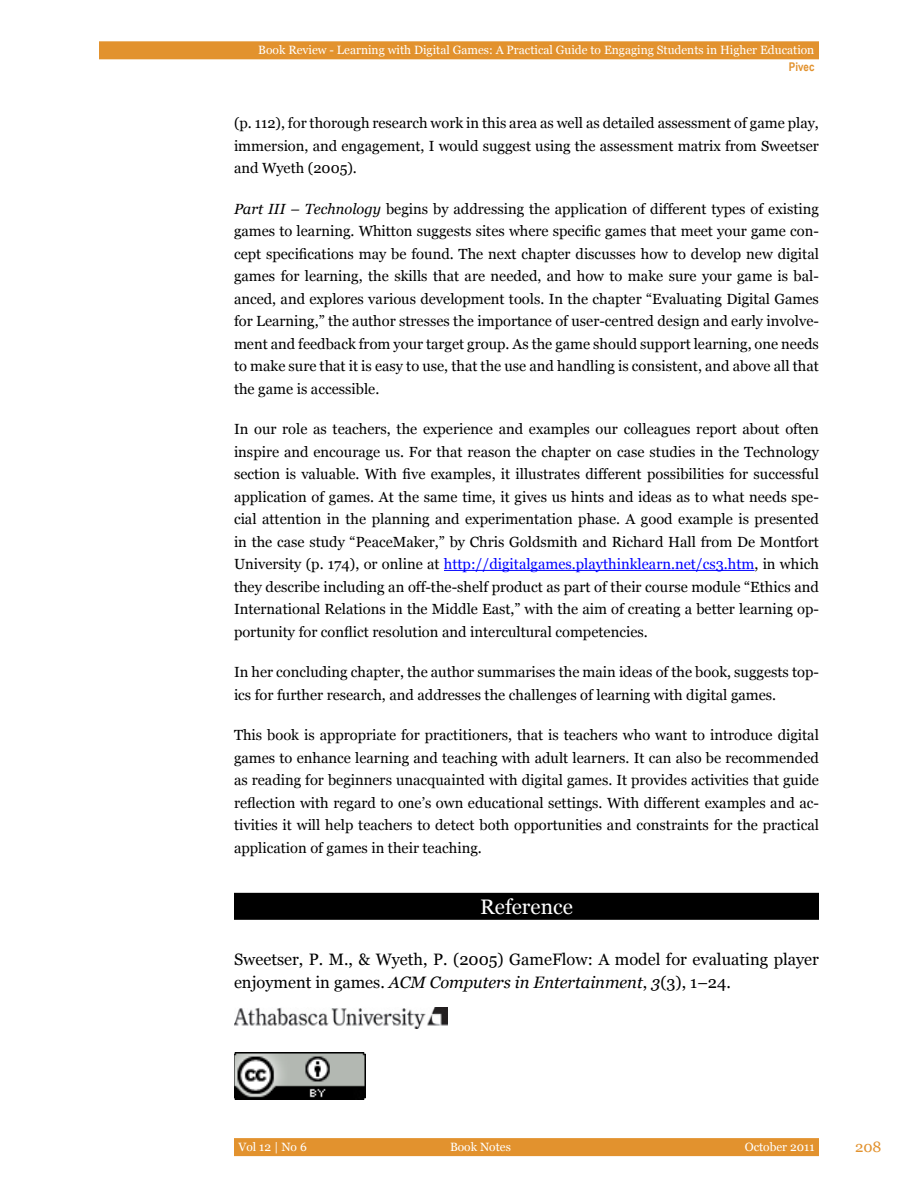
<style>
.page{position:relative;width:918px;height:1188px;background:#fff}
.page>*{position:absolute;margin:0;border:0;box-sizing:border-box;transform-origin:0 0}
.t1{font:21px "Georgia";color:#fff}
.t2{font:16.5px/22.5px "Georgia";color:#000}
.t3{font:15px "Georgia";color:#e2922e}
.t4{font:14.7px/22.5px "Georgia";color:#000;text-align:justify}
.t5{font:12px "Georgia";color:#fff}
.t6{font:700 12px "Arial Narrow";color:#e2922e}
.s1{font-style:italic}
.s2{color:#00f}
</style>
<div class="page">
<div style="left:99px;top:41px;width:720px;height:18px;background:#e2922e"></div>
<div style="left:234px;top:1138px;width:585px;height:18px;background:#e2922e"></div>
<hr style="left:444px;top:570px;width:311px;height:1px;background:#00f">
<div style="left:234px;top:893px;width:585px;height:27px;background:#000"></div>
<img style="left:234px;top:1008px;width:213px;height:20px">
<img style="left:234px;top:1053px;width:132px;height:46px">
<p class="t5" style="left:258px;top:43px;width:558px">Book Review - Learning with Digital Games: A Practical Guide to Engaging Students in Higher Education</p>
<p class="t6" style="left:789px;top:58px;width:27px">Pivec</p>
<p class="t4" style="left:234px;top:112px;width:586px">(p. 112), for thorough research work in this area as well as detailed assessment of game play, immersion, and engagement, I would suggest using the assessment matrix from Sweetser and Wyeth (2005).</p>
<p class="t4" style="left:234px;top:198px;width:586px"><span class="s1">Part III – Technology</span> begins by addressing the application of different types of existing games to learning. Whitton suggests sites where specific games that meet your game con&shy;cept specifications may be found. The next chapter discusses how to develop new digital games for learning, the skills that are needed, and how to make sure your game is bal&shy;anced, and explores various development tools. In the chapter “Evaluating Digital Games for Learning,” the author stresses the importance of user-centred design and early involve&shy;ment and feedback from your target group. As the game should support learning, one needs to make sure that it is easy to use, that the use and handling is consistent, and above all that the game is accessible.</p>
<p class="t4" style="left:234px;top:418px;width:587px">In our role as teachers, the experience and examples our colleagues report about often inspire and encourage us. For that reason the chapter on case studies in the Technology section is valuable. With five examples, it illustrates different possibilities for successful application of games. At the same time, it gives us hints and ideas as to what needs spe&shy;cial attention in the planning and experimentation phase. A good example is presented in the case study “PeaceMaker,” by Chris Goldsmith and Richard Hall from De Montfort University (p. 174), or online at <span class="s2">http://digitalgames.playthinklearn.net/cs3.htm</span>, in which they describe including an off-the-shelf product as part of their course module “Ethics and International Relations in the Middle East,” with the aim of creating a better learning op&shy;portunity for conflict resolution and intercultural competencies.</p>
<p class="t4" style="left:234px;top:661px;width:586px">In her concluding chapter, the author summarises the main ideas of the book, suggests top&shy;ics for further research, and addresses the challenges of learning with digital games.</p>
<p class="t4" style="left:234px;top:724px;width:586px">This book is appropriate for practitioners, that is teachers who want to introduce digital games to enhance learning and teaching with adult learners. It can also be recommended as reading for beginners unacquainted with digital games. It provides activities that guide reflection with regard to one’s own educational settings. With different examples and ac&shy;tivities it will help teachers to detect both opportunities and constraints for the practical application of games in their teaching.</p>
<h1 class="t1" style="left:480px;top:894px;width:94px">Reference</h1>
<p class="t2" style="left:234px;top:949px;width:586px">Sweetser, P. M., &amp; Wyeth, P. (2005) GameFlow: A model for evaluating player enjoyment in games. <span class="s1">ACM Computers in Entertainment</span>, <span class="s1">3</span>(3), 1–24.</p>
<p class="t5" style="left:238px;top:1139px;width:70px">Vol 12 | No 6</p>
<p class="t5" style="left:450px;top:1139px;width:62px">Book Notes</p>
<p class="t5" style="left:745px;top:1139px;width:71px">October 2011</p>
<p class="t3" style="left:855px;top:1138px;width:28px">208</p>
</div>
